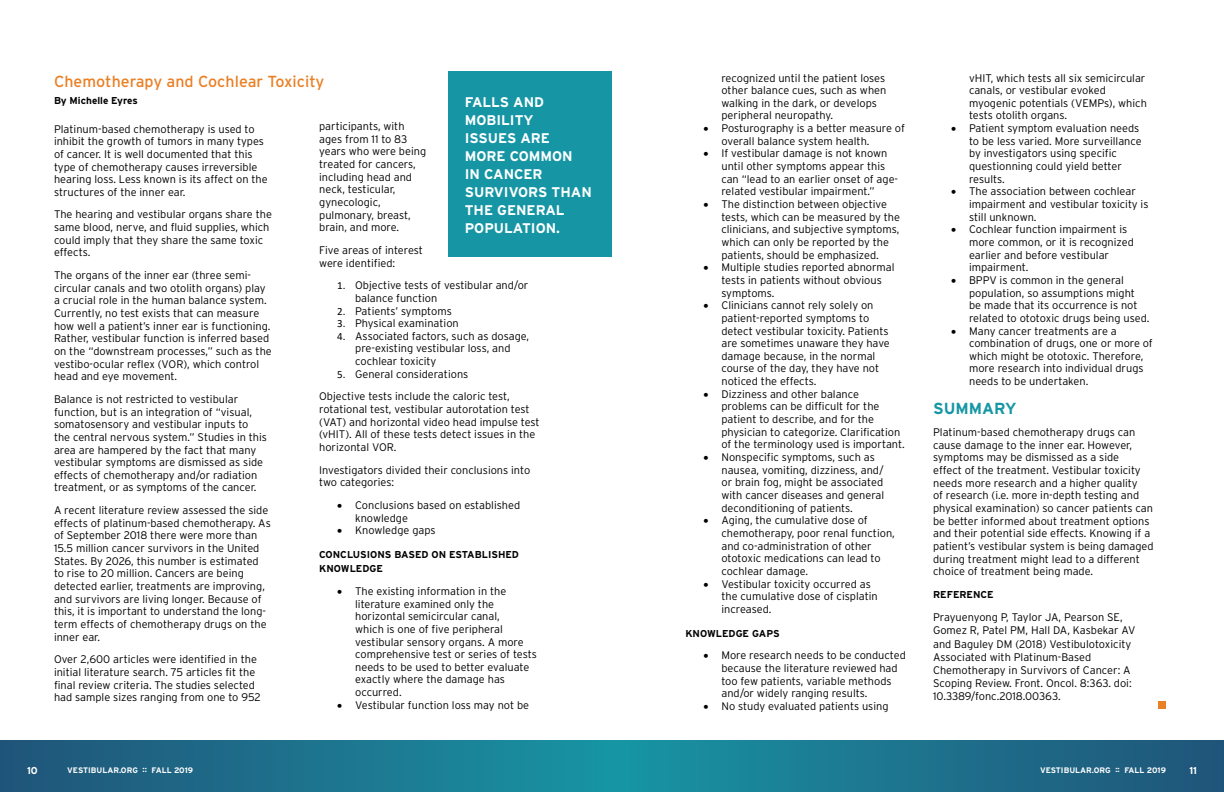
<style>
.page{position:relative;width:1224px;height:792px;background:#fff}
.page>*{position:absolute;margin:0;border:0;box-sizing:border-box;transform-origin:0 0}
.t1{font:16px "Interstate";color:#ea8025}
.t2{font:700 16px "Interstate";color:#1696a4}
.t3{font:700 14px/18px "Interstate";color:#fff}
.t4{font:300 11px/12.6px "Interstate";color:#000}
.t5{font:700 10px/14px "Interstate";color:#000}
.t6{font:700 10px "Interstate";color:#fff}
.t7{font:700 8px "Interstate";color:#fff}
.s1{font-family:"Calibri";font-weight:400}
</style>
<div class="page">
<div style="left:0;top:740px;width:612px;height:52px;background:linear-gradient(to right,#215378,#1893a2)"></div>
<div style="left:612px;top:740px;width:612px;height:52px;background:linear-gradient(to right,#1894a3,#215379)"></div>
<div style="left:1158px;top:702px;width:8px;height:7px;background:#ea8025"></div>
<div style="left:448px;top:71px;width:164px;height:185px;background:#1696a4"></div>
<h1 class="t1" style="left:54px;top:73px;width:272px">Chemotherapy and Cochlear Toxicity</h1>
<p class="t4" style="left:54px;top:122px;width:215px">Platinum-based chemotherapy is used to inhibit the growth of tumors in many types of cancer. It is well documented that this type of chemotherapy causes irreversible hearing loss. Less known is its affect on the structures of the inner ear.</p>
<p class="t4" style="left:54px;top:208px;width:220px">The hearing and vestibular organs share the same blood, nerve, and fluid supplies, which could imply that they share the same toxic effects.</p>
<p class="t4" style="left:54px;top:269px;width:219px">The organs of the inner ear (three semi&shy;circular canals and two otolith organs) play a crucial role in the human balance system.<br>Currently, no test exists that can measure how well a patient’s inner ear is functioning.<br>Rather, vestibular function is inferred based on the “downstream processes,” such as the vestibo-ocular reflex (VOR), which control head and eye movement.</p>
<p class="t4" style="left:54px;top:393px;width:215px">Balance is not restricted to vestibular function, but is an integration of “visual, somatosensory and vestibular inputs to the central nervous system.” Studies in this area are hampered by the fact that many vestibular symptoms are dismissed as side effects of chemotherapy and/or radiation treatment, or as symptoms of the cancer.</p>
<p class="t4" style="left:54px;top:504px;width:218px">A recent literature review assessed the side effects of platinum-based chemotherapy. As of September 2018 there were more than 15.5 million cancer survivors in the United States. By 2026, this number is estimated to rise to 20 million. Cancers are being detected earlier, treatments are improving, and survivors are living longer. Because of this, it is important to understand the long&shy;term effects of chemotherapy drugs on the inner ear.</p>
<p class="t4" style="left:54px;top:653px;width:208px">Over 2,600 articles were identified in the initial literature search. 75 articles fit the final review criteria. The studies selected had sample sizes ranging from one to 952</p>
<p class="t5" style="left:54px;top:93px;width:85px">By Michelle Eyres</p>
<p class="t3" style="left:465px;top:93px;width:129px">FALLS AND<br>MOBILITY<br>ISSUES ARE<br>MORE COMMON<br>IN CANCER<br>SURVIVORS THAN<br>THE GENERAL<br>POPULATION.</p>
<p class="t4" style="left:319px;top:120px;width:109px">participants, with ages from 11 to 83 years who were being treated for cancers, including head and neck, testicular, gynecologic, pulmonary, breast, brain, and more.</p>
<p class="t4" style="left:319px;top:244px;width:105px">Five areas of interest were identified:</p>
<p class="t4" style="left:355px;top:279px;width:175px;text-indent:-18px"><span class="s1">1.</span> Objective tests of vestibular and/or balance function</p>
<p class="t4" style="left:337px;top:304px;width:116px"><span class="s1">2.</span> Patients’ symptoms</p>
<p class="t4" style="left:337px;top:317px;width:123px"><span class="s1">3.</span> Physical examination</p>
<p class="t4" style="left:355px;top:330px;width:176px;text-indent:-18px"><span class="s1">4.</span> Associated factors, such as dosage, pre-existing vestibular loss, and cochlear toxicity</p>
<p class="t4" style="left:319px;top:362px;width:192px;line-height:22.6px;text-indent:18px"><span class="s1">5.</span> General considerations<br>Objective tests include the caloric test,</p>
<p class="t4" style="left:319px;top:403px;width:222px">rotational test, vestibular autorotation test (VAT) and horizontal video head impulse test (vHIT). All of these tests detect issues in the horizontal VOR.</p>
<p class="t4" style="left:319px;top:463px;width:213px">Investigators divided their conclusions into two categories:</p>
<p class="t4" style="left:355px;top:499px;width:167px;text-indent:-18px">• Conclusions based on established knowledge</p>
<p class="t4" style="left:337px;top:524px;width:100px">• Knowledge gaps</p>
<p class="t5" style="left:319px;top:548px;width:201px">CONCLUSIONS BASED ON ESTABLISHED<br>KNOWLEDGE</p>
<p class="t4" style="left:355px;top:585px;width:183px;text-indent:-18px">• The existing information in the literature examined only the horizontal semicircular canal,<br>which is one of five peripheral vestibular sensory organs. A more comprehensive test or series of tests needs to be used to better evaluate exactly where the damage has occurred.</p>
<p class="t4" style="left:337px;top:698px;width:193px">• Vestibular function loss may not be</p>
<p class="t4" style="left:721px;top:71px;width:166px">recognized until the patient loses other balance cues, such as when walking in the dark, or develops peripheral neuropathy.</p>
<p class="t4" style="left:721px;top:122px;width:185px;text-indent:-18px">• Posturography is a better measure of overall balance system health.</p>
<p class="t4" style="left:721px;top:147px;width:178px;text-indent:-18px">• If vestibular damage is not known until other symptoms appear this can “lead to an earlier onset of age&shy;related vestibular impairment.”</p>
<p class="t4" style="left:721px;top:198px;width:180px;text-indent:-18px">• The distinction between objective tests, which can be measured by the clinicians, and subjective symptoms, which can only be reported by the patients, should be emphasized.</p>
<p class="t4" style="left:721px;top:261px;width:175px;text-indent:-18px">• Multiple studies reported abnormal tests in patients without obvious symptoms.</p>
<p class="t4" style="left:721px;top:299px;width:170px;text-indent:-18px">• Clinicians cannot rely solely on patient-reported symptoms to detect vestibular toxicity. Patients are sometimes unaware they have damage because, in the normal course of the day, they have not noticed the effects.</p>
<p class="t4" style="left:721px;top:388px;width:185px;text-indent:-18px">• Dizziness and other balance problems can be difficult for the patient to describe, and for the physician to categorize. Clarification of the terminology used is important.</p>
<p class="t4" style="left:721px;top:451px;width:164px;text-indent:-18px">• Nonspecific symptoms, such as nausea, vomiting, dizziness, and/ or brain fog, might be associated with cancer diseases and general deconditioning of patients.</p>
<p class="t4" style="left:721px;top:514px;width:175px;text-indent:-18px">• Aging, the cumulative dose of chemotherapy, poor renal function, and co-administration of other ototoxic medications can lead to cochlear damage.</p>
<p class="t4" style="left:721px;top:577px;width:158px;text-indent:-18px">• Vestibular toxicity occurred as the cumulative dose of cisplatin increased.</p>
<p class="t5" style="left:685px;top:626px;width:96px">KNOWLEDGE GAPS</p>
<p class="t4" style="left:721px;top:649px;width:186px;text-indent:-18px">• More research needs to be conducted because the literature reviewed had too few patients, variable methods and/or widely ranging results.</p>
<p class="t4" style="left:703px;top:700px;width:187px">• No study evaluated patients using</p>
<p class="t4" style="left:969px;top:71px;width:179px">vHIT, which tests all six semicircular canals, or vestibular evoked myogenic potentials (VEMPs), which tests otolith organs.</p>
<p class="t4" style="left:969px;top:122px;width:174px;text-indent:-18px">• Patient symptom evaluation needs to be less varied. More surveillance by investigators using specific questionning could yield better results.</p>
<p class="t4" style="left:969px;top:185px;width:181px;text-indent:-18px">• The association between cochlear impairment and vestibular toxicity is still unknown.</p>
<p class="t4" style="left:969px;top:223px;width:166px;text-indent:-18px">• Cochlear function impairment is more common, or it is recognized earlier and before vestibular impairment.</p>
<p class="t4" style="left:969px;top:274px;width:182px;text-indent:-18px">• BPPV is common in the general population, so assumptions might be made that its occurrence is not related to ototoxic drugs being used.</p>
<p class="t4" style="left:969px;top:324px;width:185px;text-indent:-18px">• Many cancer treatments are a combination of drugs, one or more of which might be ototoxic. Therefore, more research into individual drugs needs to be undertaken.</p>
<h1 class="t2" style="left:933px;top:399px;width:85px">SUMMARY</h1>
<p class="t4" style="left:933px;top:426px;width:222px">Platinum-based chemotherapy drugs can cause damage to the inner ear. However, symptoms may be dismissed as a side<br>effect of the treatment. Vestibular toxicity needs more research and a higher quality<br>of research (i.e. more in-depth testing and physical examination) so cancer patients can be better informed about treatment options and their potential side effects. Knowing if a patient’s vestibular system is being damaged during treatment might lead to a different choice of treatment being made.</p>
<p class="t5" style="left:933px;top:587px;width:62px">REFERENCE</p>
<p class="t4" style="left:933px;top:611px;width:204px;line-height:13.2px">Prayuenyong P, Taylor JA, Pearson SE, Gomez R, Patel PM, Hall DA, Kasbekar AV and Baguley DM (2018) Vestibulotoxicity Associated with Platinum-Based Chemotherapy in Survivors of Cancer: A Scoping Review. Front. Oncol. 8:363. doi:<br>10.3389/fonc.2018.00363.</p>
<p class="t6" style="left:27px;top:765px;width:12px">10</p>
<p class="t7" style="left:67px;top:766px;width:127px">VESTIBULAR.ORG :: FALL 2019</p>
<p class="t7" style="left:1040px;top:766px;width:127px">VESTIBULAR.ORG :: FALL 2019</p>
<p class="t6" style="left:1189px;top:765px;width:9px">11</p>
</div>
